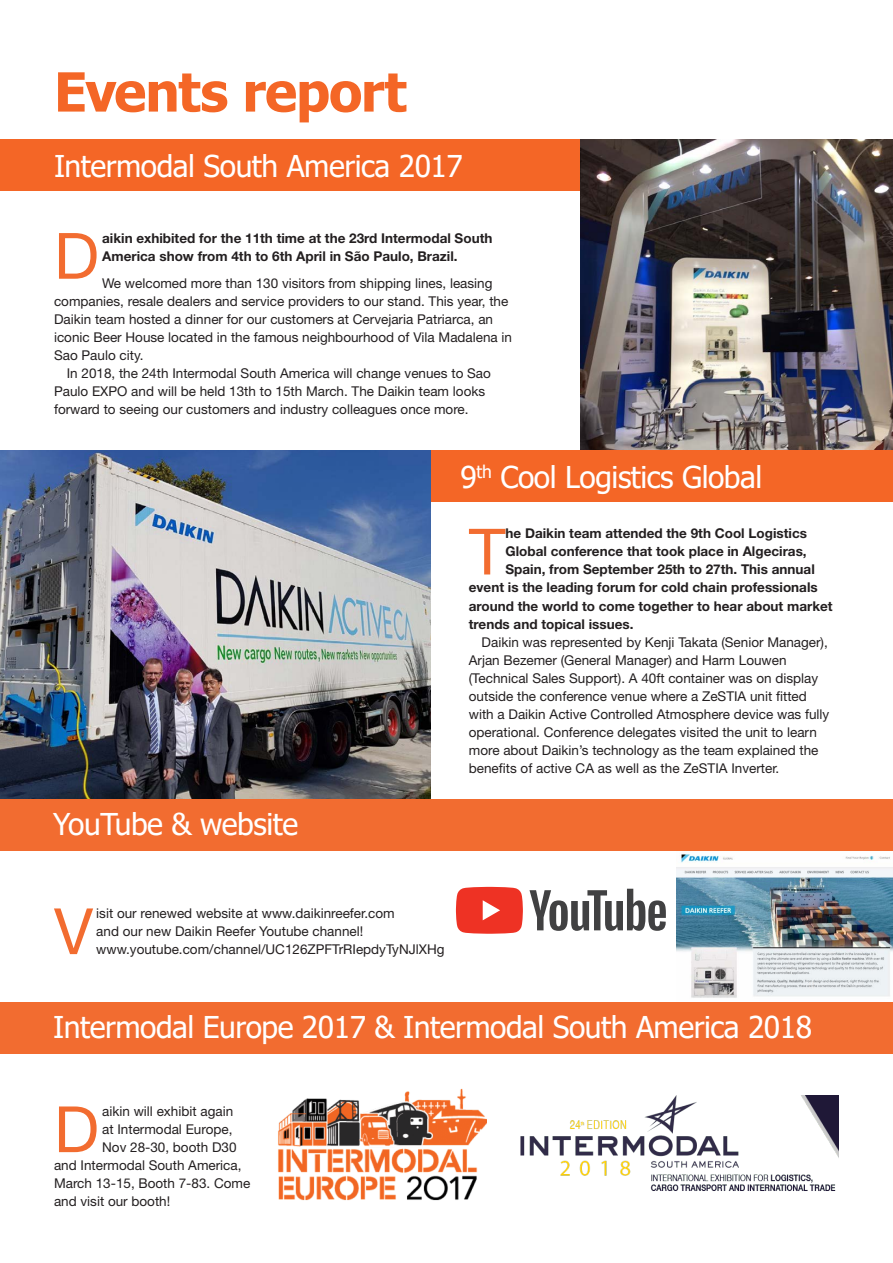
<style>
.page{position:relative;width:893px;height:1263px;background:#fff}
.page>*{position:absolute;margin:0;border:0;box-sizing:border-box;transform-origin:0 0}
.body_drop_cap{font:63.9px "Helvetica Neue LT Std";color:#f26c30}
.headline_small{font:700 54px "Tahoma";letter-spacing:-.02em;color:#f46626}
.headline_small-2{font:30px "Tahoma";letter-spacing:-.015em;color:#fff}
.body_indent{font:13.5px/18px "Helvetica Neue LT Std";color:#231f20}
.body{font:13.5px/18px "Helvetica Neue LT Std";color:#231f20}
.body_drop_cap-2{font:700 13.5px/18px "Helvetica Neue LT Std";color:#231f20}
.body_drop_cap-3{font:13.5px "Helvetica Neue LT Std";color:#231f20}
</style>
<div class="page">
<img style="left:677px;top:850px;width:216px;height:148px">
<div style="left:0;top:1002px;width:893px;height:51px;background:#f26c30"></div>
<img style="left:278px;top:1088px;width:209px;height:113px">
<div style="left:0;top:139px;width:893px;height:51px;background:#f46626"></div>
<img style="left:581px;top:139px;width:312px;height:311px">
<div style="left:0;top:450px;width:893px;height:51px;background:#f46626"></div>
<img style="left:0;top:450px;width:431px;height:349px">
<svg style="left:456px;top:887px;width:67px;height:47px"></svg>
<svg style="left:529px;top:889px;width:137px;height:42px"></svg>
<img style="left:520px;top:1095px;width:319px;height:96px">
<div style="left:0;top:799px;width:893px;height:51px;background:#f26c30"></div>
<p class="headline_small" style="left:54px;top:54px;width:354px">Events report</p>
<p class="headline_small-2" style="left:54px;top:146px;width:410px">Intermodal South America 2017</p>
<p class="body_drop_cap" style="left:54px;top:218px;width:46px">D</p>
<p class="body_drop_cap-2" style="left:102px;top:229px;width:392px">aikin exhibited for the 11th time at the 23rd Intermodal South<br>America show from 4th to 6th April in São Paulo, Brazil.</p>
<p class="body" style="left:54px;top:274px;width:460px;text-indent:48px">We welcomed more than 130 visitors from shipping lines, leasing companies, resale dealers and service providers to our stand. This year, the Daikin team hosted a dinner for our customers at Cervejaria Patriarca, an iconic Beer House located in the famous neighbourhood of Vila Madalena in Sao Paulo city.</p>
<p class="body_indent" style="left:54px;top:364px;width:438px;text-indent:13px">In 2018, the 24th Intermodal South America will change venues to Sao<br>Paulo EXPO and will be held 13th to 15th March. The Daikin team looks forward to seeing our customers and industry colleagues once more.</p>
<p class="headline_small-2" style="left:461px;top:457px;width:303px">9<sup>th</sup> Cool Logistics Global</p>
<p class="headline_small-2" style="left:53px;top:804px;width:246px">YouTube &amp; website</p>
<p class="body_drop_cap" style="left:469px;top:514px;width:38px">T</p>
<p class="body_drop_cap-2" style="left:505px;top:524px;width:303px">he Daikin team attended the 9th Cool Logistics</p>
<p class="body_drop_cap-2" style="left:505px;top:542px;width:303px">Global conference that took place in Algeciras,</p>
<p class="body_drop_cap-2" style="left:505px;top:560px;width:311px">Spain, from September 25th to 27th. This annual</p>
<p class="body_drop_cap-2" style="left:469px;top:578px;width:350px">event is the leading forum for cold chain professionals</p>
<p class="body_drop_cap-2" style="left:469px;top:596px;width:365px">around the world to come together to hear about market</p>
<p class="body_drop_cap-2" style="left:469px;top:614px;width:166px">trends and topical issues.</p>
<p class="body_indent" style="left:469px;top:632px;width:362px;text-indent:13px">Daikin was represented by Kenji Takata (Senior Manager), Arjan Bezemer (General Manager) and Harm Louwen (Technical Sales Support). A 40ft container was on display outside the conference venue where a ZeSTIA unit fitted with a Daikin Active Controlled Atmosphere device was fully operational. Conference delegates visited the unit to learn more about Daikin’s technology as the team explained the benefits of active CA as well as the ZeSTIA Inverter.</p>
<p class="body_drop_cap" style="left:54px;top:893px;width:41px">V</p>
<p class="body_drop_cap-3" style="left:96px;top:905px;width:300px">isit our renewed website at www.daikinreefer.com</p>
<p class="body" style="left:96px;top:922px;width:269px">and our new Daikin Reefer Youtube channel!</p>
<p class="body" style="left:96px;top:940px;width:350px">www.youtube.com/channel/UC126ZPFTrRIepdyTyNJlXHg</p>
<p class="headline_small-2" style="left:53px;top:1007px;width:760px">Intermodal Europe 2017 &amp; Intermodal South America 2018</p>
<p class="body_drop_cap" style="left:54px;top:1091px;width:46px">D</p>
<p class="body_drop_cap-3" style="left:102px;top:1103px;width:132px">aikin will exhibit again</p>
<p class="body_drop_cap-3" style="left:102px;top:1121px;width:132px">at Intermodal Europe,</p>
<p class="body_drop_cap-3" style="left:102px;top:1139px;width:136px">Nov 28-30, booth D30</p>
<p class="body_drop_cap-3" style="left:54px;top:1157px;width:189px">and Intermodal South America,</p>
<p class="body_drop_cap-3" style="left:54px;top:1175px;width:198px">March 13-15, Booth 7-83. Come</p>
<p class="body_drop_cap-3" style="left:54px;top:1193px;width:118px">and visit our booth!</p>
</div>
